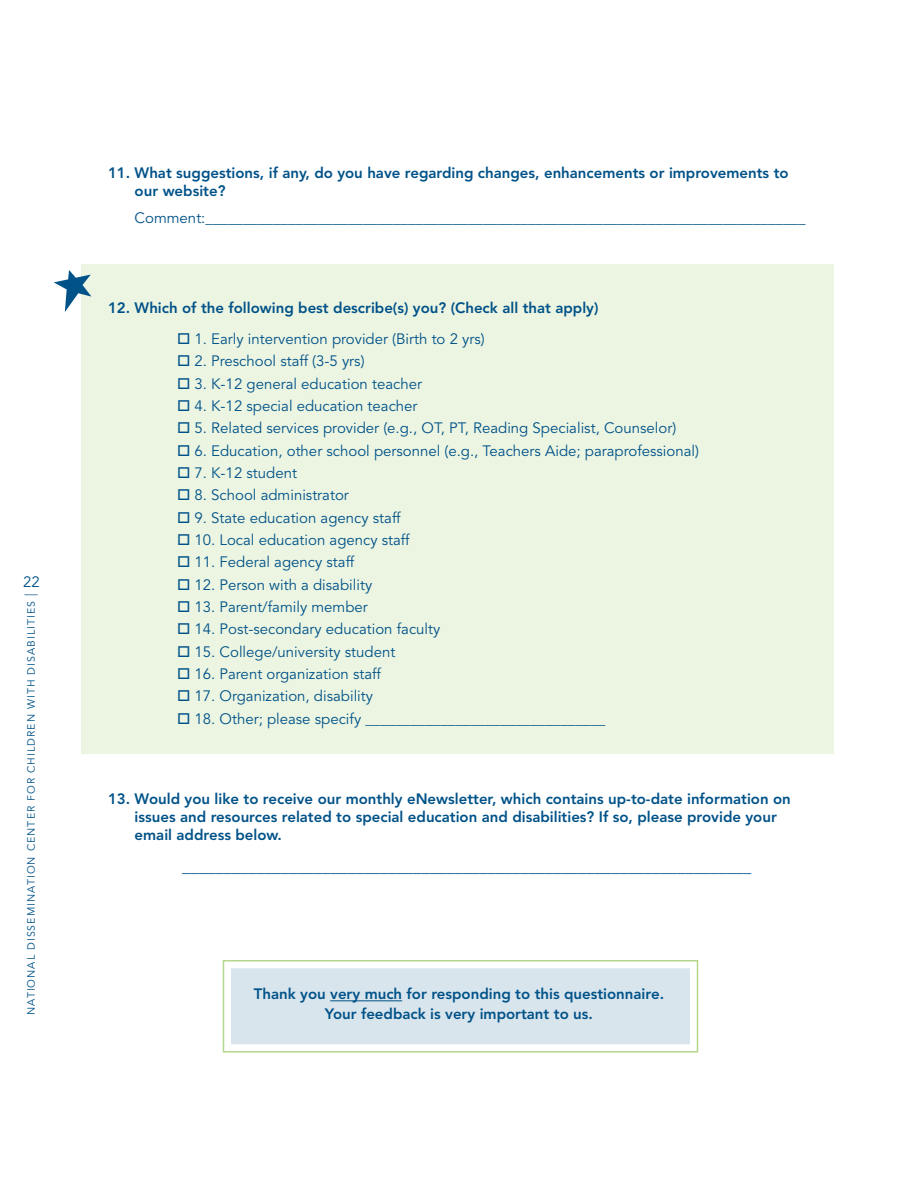
<style>
.page{position:relative;width:918px;height:1188px;background:#fff}
.page>*{position:absolute;margin:0;border:0;box-sizing:border-box;transform-origin:0 0}
.t1{font:16.5px "Avenir";color:#005288}
.t2{font:15px "Avenir";color:#005288}
.t3{font:800 15px/18px "Avenir";color:#005288}
.t4{font:10.5px "Avenir";letter-spacing:.1em;color:#005288}
.s1{font-size:13.2px}
</style>
<div class="page">
<div style="left:224px;top:961px;width:474px;height:91px;background:#d9e5ed;border:8px solid #fff"></div>
<div style="left:223px;top:960px;width:475px;height:93px;border:2px solid #b4d88b"></div>
<div style="left:81px;top:264px;width:753px;height:490px;background:#ecf5e2"></div>
<hr style="left:330px;top:1000px;width:72px;height:1px;background:#005288">
<svg style="left:54px;top:270px;width:38px;height:42px"></svg>
<p class="t2" style="left:23px;top:574px;width:18px">22</p>
<p class="t4" style="left:25px;top:1015px;width:423px;rotate:-90deg">National Dissemination Center for Children with Disabilities <span class="s1">|</span></p>
<p class="t3" style="left:135px;top:163px;width:656px;text-indent:-27px">11. What suggestions, if any, do you have regarding changes, enhancements or improvements to our website?</p>
<p class="t2" style="left:135px;top:209px;width:672px">Comment:________________________________________________________________________________</p>
<p class="t3" style="left:108px;top:298px;width:492px">12. Which of the following best describe(s) you? (Check all that apply)</p>
<p class="t2" style="left:177px;top:330px;width:309px">□ 1. Early intervention provider (Birth to 2 yrs)</p>
<p class="t2" style="left:177px;top:353px;width:189px">□ 2. Preschool staff (3-5 yrs)</p>
<p class="t2" style="left:177px;top:375px;width:247px">□ 3. K-12 general education teacher</p>
<p class="t2" style="left:177px;top:397px;width:242px">□ 4. K-12 special education teacher</p>
<p class="t2" style="left:177px;top:420px;width:501px">□ 5. Related services provider (e.g., OT, PT, Reading Specialist, Counselor)</p>
<p class="t2" style="left:177px;top:442px;width:524px">□ 6. Education, other school personnel (e.g., Teachers Aide; paraprofessional)</p>
<p class="t2" style="left:177px;top:464px;width:122px">□ 7. K-12 student</p>
<p class="t2" style="left:177px;top:487px;width:174px">□ 8. School administrator</p>
<p class="t2" style="left:177px;top:509px;width:226px">□ 9. State education agency staff</p>
<p class="t2" style="left:177px;top:531px;width:235px">□ 10. Local education agency staff</p>
<p class="t2" style="left:177px;top:553px;width:179px">□ 11. Federal agency staff</p>
<p class="t2" style="left:177px;top:576px;width:197px">□ 12. Person with a disability</p>
<p class="t2" style="left:177px;top:598px;width:192px">□ 13. Parent/family member</p>
<p class="t2" style="left:177px;top:620px;width:265px">□ 14. Post-secondary education faculty</p>
<p class="t2" style="left:177px;top:643px;width:220px">□ 15. College/university student</p>
<p class="t2" style="left:177px;top:665px;width:206px">□ 16. Parent organization staff</p>
<p class="t2" style="left:177px;top:687px;width:198px">□ 17. Organization, disability</p>
<p class="t2" style="left:177px;top:710px;width:430px">□ 18. Other; please specify ________________________________</p>
<p class="t3" style="left:135px;top:790px;width:658px;text-indent:-27px">13. Would you like to receive our monthly eNewsletter, which contains up-to-date information on issues and resources related to special education and disabilities? If so, please provide your email address below.</p>
<p class="t1" style="left:182px;top:857px;width:571px">_____________________________________________________________________</p>
<p class="t3" style="left:254px;top:984px;width:412px;line-height:19.5px;text-align:center">Thank you very much for responding to this questionnaire.<br>Your feedback is very important to us.</p>
</div>
